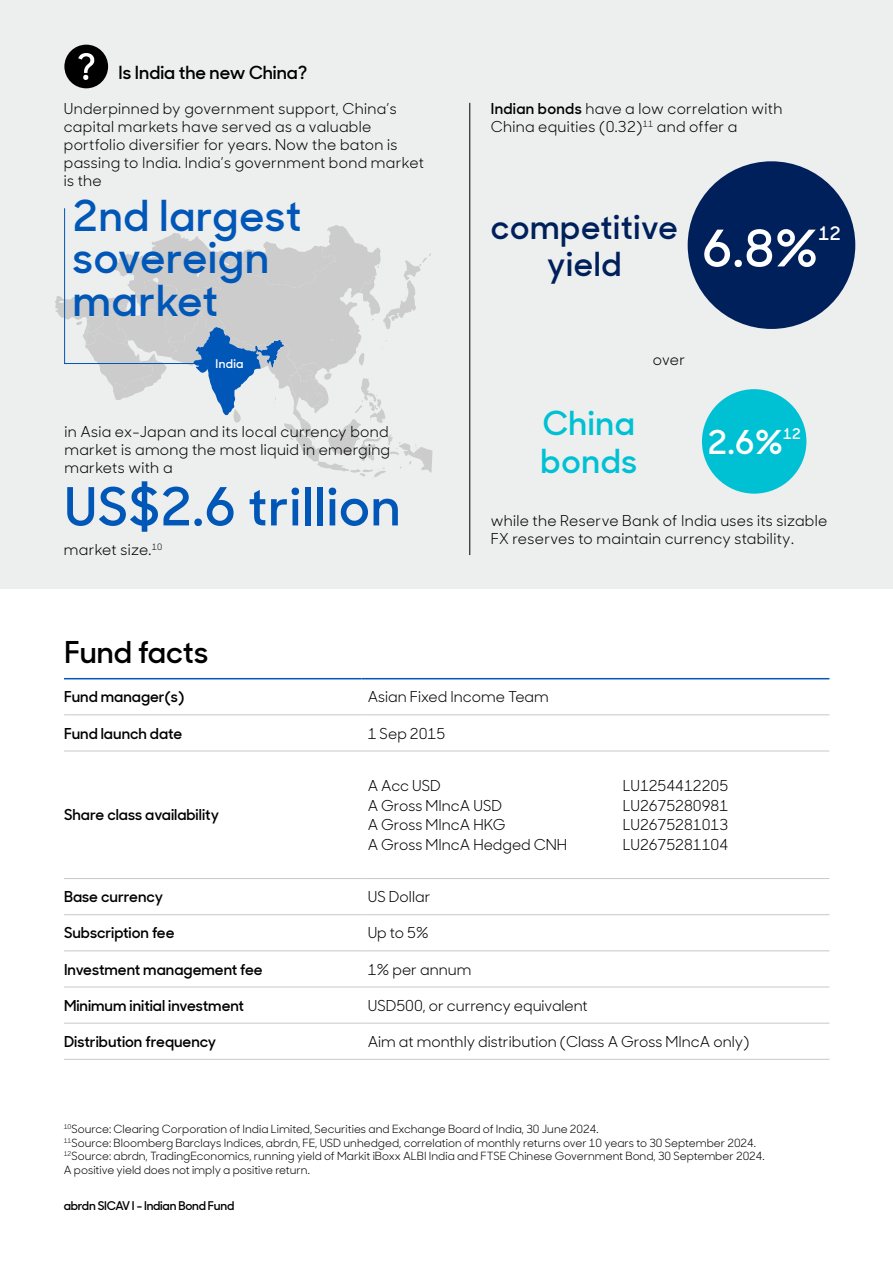
<style>
.page{position:relative;width:893px;height:1263px;background:#fff}
.page>*{position:absolute;margin:0;border:0;box-sizing:border-box;transform-origin:0 0}
._5__Body_Text{font:600 52.5px "Sharp Sans Display No 1";letter-spacing:.02em;color:#0057b7}
._5__Body_Text-2{font:600 50.4px "Sharp Sans Display No 1";color:#fff}
._5__Body_Text-3{font:600 42.6px/42.5px "Sharp Sans Display No 1";letter-spacing:.02em;color:#0057b7}
._5__Body_Text-4{font:600 33px "Sharp Sans Display No 1";letter-spacing:.02em;color:#00205b}
._5__Body_Text-5{font:600 33px/37.5px "Sharp Sans Display No 1";letter-spacing:.02em;color:#00c1d4}
._5__Body_Text-6{font:600 32.7px "Sharp Sans Display No 1";color:#fff}
._5__Body_Text-7{font:600 30px "Sharp Sans Display No 1";color:#000}
._5__Body_Text-8{font:600 18.6px "Sharp Sans Display No 1";color:#fff}
._5__Body_Text-9{font:600 18px "Sharp Sans Display No 1";color:#000}
._5__Body_Text-10{font:15px/18px "Sharp Sans Display No 1";letter-spacing:.015em;color:#000}
.t1{font:600 15px "Sharp Sans Display No 1";color:#000}
._5__Body_Text-11{font:600 14.7px "Sharp Sans Display No 1";color:#fff}
.t2{font:600 12px "Sharp Sans Display No 1";letter-spacing:-.02em;color:#000}
._5__Body_Text-12{font:600 12px "Sharp Sans Display No 1";letter-spacing:.02em;color:#fff}
._5__Body_Text-13{font:11.25px/13.5px "Sharp Sans Display No 1";color:#000}
.s1{font-weight:600}
</style>
<div class="page">
<div style="left:0;top:0;width:893px;height:589px;background:#edeeee"></div>
<svg style="left:55px;top:208px;width:377px;height:271px"></svg>
<hr style="left:469px;top:103px;width:1px;height:452px;background:#000">
<div style="left:702px;top:389px;width:104px;height:105px;background:#00c1d4;border-radius:50%"></div>
<div style="left:64px;top:45px;width:44px;height:43px;background:#000;border-radius:50%"></div>
<svg style="left:78px;top:53px;width:16px;height:27px"></svg>
<hr style="left:64px;top:714px;width:298px;height:1px;background:#c7c8ca">
<hr style="left:362px;top:714px;width:467px;height:1px;background:#c7c8ca">
<hr style="left:64px;top:751px;width:298px;height:1px;background:#c7c8ca">
<hr style="left:362px;top:751px;width:467px;height:1px;background:#c7c8ca">
<hr style="left:64px;top:878px;width:298px;height:1px;background:#c7c8ca">
<hr style="left:362px;top:878px;width:467px;height:1px;background:#c7c8ca">
<hr style="left:64px;top:914px;width:298px;height:1px;background:#c7c8ca">
<hr style="left:362px;top:914px;width:467px;height:1px;background:#c7c8ca">
<hr style="left:64px;top:950px;width:298px;height:1px;background:#c7c8ca">
<hr style="left:362px;top:950px;width:467px;height:1px;background:#c7c8ca">
<hr style="left:64px;top:987px;width:298px;height:1px;background:#c7c8ca">
<hr style="left:362px;top:987px;width:467px;height:1px;background:#c7c8ca">
<hr style="left:64px;top:1023px;width:298px;height:1px;background:#c7c8ca">
<hr style="left:362px;top:1023px;width:467px;height:1px;background:#c7c8ca">
<hr style="left:64px;top:1059px;width:298px;height:1px;background:#c7c8ca">
<hr style="left:362px;top:1059px;width:467px;height:1px;background:#c7c8ca">
<hr style="left:64px;top:678px;width:298px;height:1px;background:#0057b8">
<hr style="left:362px;top:678px;width:467px;height:1px;background:#0057b8">
<div style="left:688px;top:161px;width:167px;height:168px;background:#00205b;border-radius:50%"></div>
<p class="_5__Body_Text-9" style="left:119px;top:58px;width:190px">Is India the new China?</p>
<p class="_5__Body_Text-10" style="left:64px;top:99px;width:362px">Underpinned by government support, China’s capital markets have served as a valuable portfolio diversifier for years. Now the baton is passing to India. India’s government bond market is the</p>
<p class="_5__Body_Text-3" style="left:73px;top:191px;width:230px">2nd largest sovereign market</p>
<p class="_5__Body_Text-10" style="left:491px;top:99px;width:293px"><span class="s1">Indian bonds</span> have a low correlation with</p>
<p class="_5__Body_Text-10" style="left:491px;top:117px;width:248px">China equities (0.32)<sup>11</sup> and offer a</p>
<p class="_5__Body_Text-4" style="left:491px;top:201px;width:188px">competitive</p>
<p class="_5__Body_Text-4" style="left:547px;top:239px;width:76px">yield</p>
<p class="_5__Body_Text-2" style="left:702px;top:209px;width:117px">6.8%</p>
<p class="_5__Body_Text-8" style="left:818px;top:219px;width:24px">12</p>
<p class="_5__Body_Text-12" style="left:216px;top:355px;width:29px">India</p>
<p class="_5__Body_Text-10" style="left:653px;top:349px;width:34px">over</p>
<p class="_5__Body_Text-10" style="left:64px;top:422px;width:327px;text-align:justify">in Asia ex-Japan and its local currency bond market is among the most liquid in emerging markets with a</p>
<p class="_5__Body_Text-5" style="left:541px;top:402px;width:98px">China bonds</p>
<p class="_5__Body_Text-6" style="left:708px;top:416px;width:76px">2.6%</p>
<p class="_5__Body_Text-11" style="left:783px;top:422px;width:19px">12</p>
<p class="_5__Body_Text" style="left:64px;top:466px;width:338px">US$2.6 trillion</p>
<p class="_5__Body_Text-10" style="left:64px;top:539px;width:100px">market size.<sup>10</sup></p>
<p class="_5__Body_Text-10" style="left:491px;top:510px;width:338px">while the Reserve Bank of India uses its sizable<br>FX reserves to maintain currency stability.</p>
<p class="_5__Body_Text-7" style="left:64px;top:629px;width:145px">Fund facts</p>
<p class="t1" style="left:64px;top:685px;width:122px">Fund manager(s)</p>
<p class="_5__Body_Text-10" style="left:368px;top:687px;width:183px">Asian Fixed Income Team</p>
<p class="t1" style="left:64px;top:721px;width:120px">Fund launch date</p>
<p class="_5__Body_Text-10" style="left:368px;top:723px;width:79px">1 Sep 2015</p>
<p class="t1" style="left:64px;top:803px;width:157px">Share class availability</p>
<p class="_5__Body_Text-10" style="left:368px;top:775px;width:75px">A Acc USD</p>
<p class="_5__Body_Text-10" style="left:623px;top:775px;width:107px">LU1254412205</p>
<p class="_5__Body_Text-10" style="left:368px;top:795px;width:136px">A Gross MIncA USD</p>
<p class="_5__Body_Text-10" style="left:623px;top:795px;width:107px">LU2675280981</p>
<p class="_5__Body_Text-10" style="left:368px;top:814px;width:139px">A Gross MIncA HKG</p>
<p class="_5__Body_Text-10" style="left:623px;top:814px;width:107px">LU2675281013</p>
<p class="_5__Body_Text-10" style="left:368px;top:834px;width:201px">A Gross MIncA Hedged CNH</p>
<p class="_5__Body_Text-10" style="left:623px;top:834px;width:107px">LU2675281104</p>
<p class="t1" style="left:64px;top:885px;width:100px">Base currency</p>
<p class="_5__Body_Text-10" style="left:368px;top:887px;width:64px">US Dollar</p>
<p class="t1" style="left:64px;top:921px;width:112px">Subscription fee</p>
<p class="_5__Body_Text-10" style="left:368px;top:923px;width:63px">Up to 5%</p>
<p class="t1" style="left:64px;top:957px;width:200px">Investment management fee</p>
<p class="_5__Body_Text-10" style="left:368px;top:959px;width:105px">1% per annum</p>
<p class="t1" style="left:64px;top:994px;width:182px">Minimum initial investment</p>
<p class="_5__Body_Text-10" style="left:368px;top:995px;width:222px">USD500, or currency equivalent</p>
<p class="t1" style="left:64px;top:1030px;width:154px">Distribution frequency</p>
<p class="_5__Body_Text-10" style="left:368px;top:1031px;width:383px">Aim at monthly distribution (Class A Gross MIncA only)</p>
<p class="_5__Body_Text-13" style="left:64px;top:1121px;width:536px"><sup>10</sup>Source: Clearing Corporation of India Limited, Securities and Exchange Board of India, 30 June 2024.</p>
<p class="_5__Body_Text-13" style="left:64px;top:1135px;width:694px"><sup>11</sup>Source: Bloomberg Barclays Indices, abrdn, FE, USD unhedged, correlation of monthly returns over 10 years to 30 September 2024.</p>
<p class="_5__Body_Text-13" style="left:64px;top:1148px;width:702px"><sup>12</sup>Source: abrdn, TradingEconomics, running yield of Markit iBoxx ALBI India and FTSE Chinese Government Bond, 30 September 2024.<br>A positive yield does not imply a positive return.</p>
<p class="t2" style="left:64px;top:1197px;width:172px">abrdn SICAV I - Indian Bond Fund</p>
</div>
